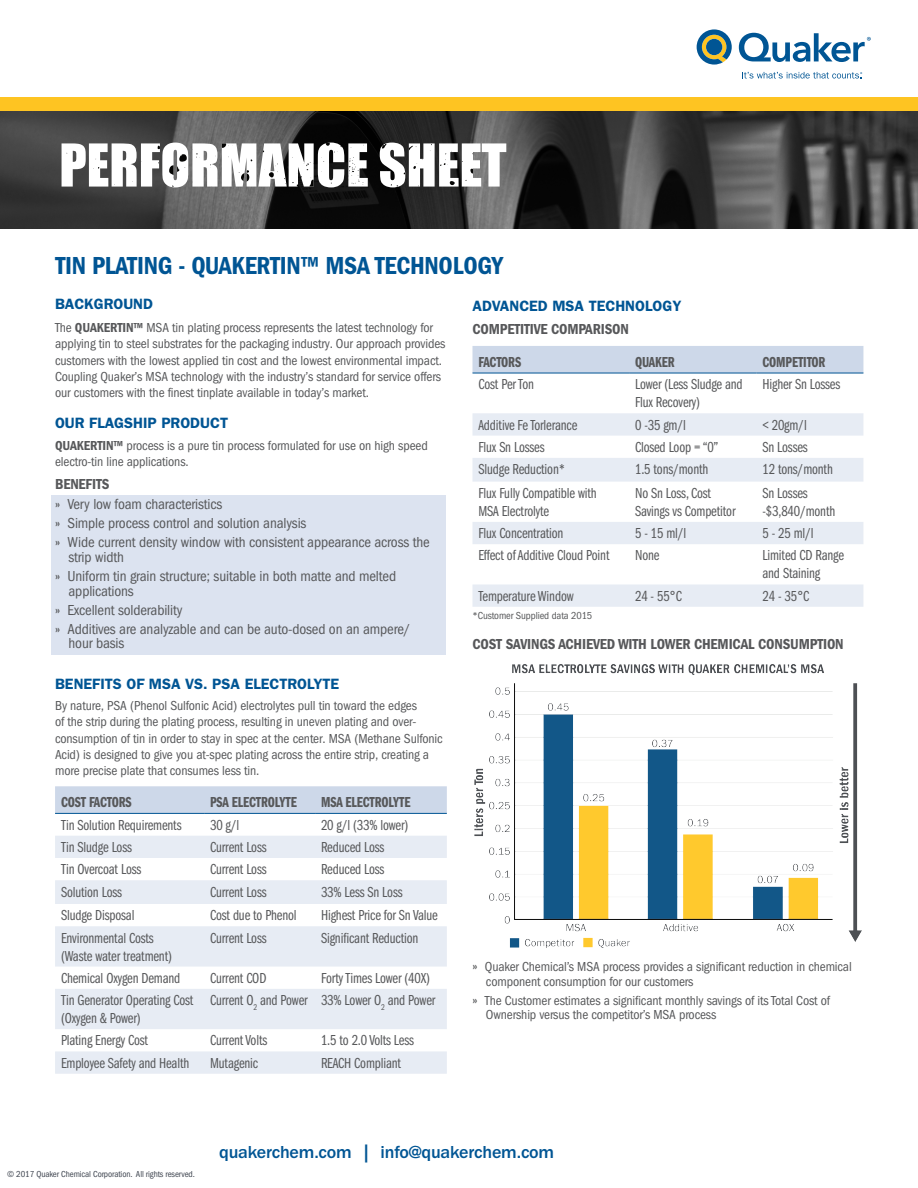
<style>
.page{position:relative;width:918px;height:1188px;background:#fff}
.page>*{position:absolute;margin:0;border:0;box-sizing:border-box;transform-origin:0 0}
.t1{font:25.5px "ITC Franklin Gothic Std Dm Cd";letter-spacing:-.01em;color:#005594}
.t2{font:500 18px "ITC Franklin Gothic Std";letter-spacing:-.01em;color:#005594}
.t3{font:15px/18px "ITC Franklin Gothic Std Bk Cp";letter-spacing:-.01em;color:#57585a}
.t4{font:condensed 15px/14.7px "ITC Franklin Gothic Std";letter-spacing:-.01em;color:#57585a}
.text{font:15px "ITC Franklin Gothic Std Dm Cd";letter-spacing:-.01em;color:#57585a}
.t5{font:15px "ITC Franklin Gothic Std Dm Cp";letter-spacing:-.01em;color:#57585a}
.Blue_Sub_Title{font:600 15px "ITC Franklin Gothic Std";color:#005594}
.text-2{font:600 15px "ITC Franklin Gothic Std";color:#005594}
.text-3{font:condensed 13.5px/16.2px "ITC Franklin Gothic Std";letter-spacing:-.01em;color:#57585a}
.text-4{font:condensed 10.5px "ITC Franklin Gothic Std";letter-spacing:-.01em;color:#57585a}
.t6{font:condensed 9px "ITC Franklin Gothic Std";letter-spacing:-.01em;color:#3e444f}
.s1{font-family:"ITC Franklin Gothic Std Dm Cd";font-stretch:normal}
.s2{font-family:"Franklin Gothic";font-weight:600;font-stretch:normal}
.s3{font-family:"Franklin Gothic";font-weight:600;font-stretch:normal;font-size:15px}
</style>
<div class="page">
<img style="left:0;top:111px;width:918px;height:117px">
<svg style="left:62px;top:143px;width:444px;height:45px"></svg>
<div style="left:0;top:97px;width:918px;height:14px;background:#fec422"></div>
<svg style="left:697px;top:29px;width:35px;height:36px"></svg>
<div style="left:706px;top:39px;width:16px;height:16px;background:#005594;border-radius:50%"></div>
<svg style="left:739px;top:33px;width:132px;height:29px"></svg>
<svg style="left:742px;top:72px;width:120px;height:6px"></svg>
<div style="left:51px;top:495px;width:395px;height:160px;background:#dce3f0"></div>
<svg style="left:55px;top:786px;width:392px;height:27px;background:#ccd7e8"></svg>
<svg style="left:55px;top:836px;width:392px;height:238px;fill:#e7ecf4"></svg>
<hr style="left:55px;top:813px;width:149px;height:1px;background:#005594">
<hr style="left:204px;top:813px;width:111px;height:1px;background:#005594">
<hr style="left:315px;top:813px;width:132px;height:1px;background:#005594">
<div style="left:472px;top:346px;width:391px;height:27px;background:#cdd8e9"></div>
<svg style="left:472px;top:413px;width:391px;height:194px"></svg>
<hr style="left:472px;top:373px;width:157px;height:1px;background:#005594">
<hr style="left:629px;top:373px;width:128px;height:1px;background:#005594">
<hr style="left:757px;top:373px;width:106px;height:1px;background:#005594">
<img style="left:474px;top:664px;width:388px;height:284px">
<p class="t1" style="left:55px;top:251px;width:449px">TIN PLATING - QUAKERTIN™ MSA TECHNOLOGY</p>
<p class="Blue_Sub_Title" style="left:55px;top:295px;width:100px">BACKGROUND</p>
<p class="text-3" style="left:55px;top:320px;width:392px">The <span class="s1">QUAKERTIN™</span> MSA tin plating process represents the latest technology for applying tin to steel substrates for the packaging industry. Our approach provides customers with the lowest applied tin cost and the lowest environmental impact.<br>Coupling Quaker’s MSA technology with the industry’s standard for service offers our customers with the finest tinplate available in today’s market.</p>
<p class="Blue_Sub_Title" style="left:55px;top:414px;width:175px">OUR FLAGSHIP PRODUCT</p>
<p class="text-3" style="left:55px;top:437px;width:374px"><span class="s1">QUAKERTIN™</span> process is a pure tin process formulated for use on high speed electro-tin line applications.</p>
<p class="text" style="left:55px;top:476px;width:56px">BENEFITS</p>
<p class="t4" style="left:55px;top:497px;width:169px"><span class="s2">»</span> Very low foam characteristics</p>
<p class="t4" style="left:55px;top:516px;width:253px"><span class="s2">»</span> Simple process control and solution analysis</p>
<p class="t4" style="left:69px;top:535px;width:363px;text-indent:-14px"><span class="s2">»</span> Wide current density window with consistent appearance across the strip width</p>
<p class="t4" style="left:69px;top:569px;width:329px;text-indent:-14px"><span class="s2">»</span> Uniform tin grain structure; suitable in both matte and melted applications</p>
<p class="t4" style="left:55px;top:602px;width:129px"><span class="s2">»</span> Excellent solderability</p>
<p class="t4" style="left:69px;top:621px;width:343px;text-indent:-14px"><span class="s2">»</span> Additives are analyzable and can be auto-dosed on an ampere/ hour basis</p>
<p class="text-2" style="left:55px;top:674px;width:286px">BENEFITS OF MSA VS. PSA ELECTROLYTE</p>
<p class="text-3" style="left:55px;top:698px;width:389px">By nature, PSA (Phenol Sulfonic Acid) electrolytes pull tin toward the edges<br>of the strip during the plating process, resulting in uneven plating and over&shy;consumption of tin in order to stay in spec at the center. MSA (Methane Sulfonic Acid) is designed to give you at-spec plating across the entire strip, creating a more precise plate that consumes less tin.</p>
<p class="t5" style="left:61px;top:794px;width:72px">COST FACTORS</p>
<p class="t5" style="left:210px;top:794px;width:88px">PSA ELECTROLYTE</p>
<p class="t5" style="left:321px;top:794px;width:91px">MSA ELECTROLYTE</p>
<p class="t3" style="left:61px;top:816px;width:122px">Tin Solution Requirements</p>
<p class="t3" style="left:210px;top:816px;width:31px">30 g/l</p>
<p class="t3" style="left:321px;top:816px;width:89px">20 g/l (33% lower)</p>
<p class="t3" style="left:61px;top:838px;width:72px">Tin Sludge Loss</p>
<p class="t3" style="left:210px;top:838px;width:58px">Current Loss</p>
<p class="t3" style="left:321px;top:838px;width:65px">Reduced Loss</p>
<p class="t3" style="left:61px;top:861px;width:82px">Tin Overcoat Loss</p>
<p class="t3" style="left:210px;top:861px;width:58px">Current Loss</p>
<p class="t3" style="left:321px;top:861px;width:65px">Reduced Loss</p>
<p class="t3" style="left:61px;top:883px;width:62px">Solution Loss</p>
<p class="t3" style="left:210px;top:883px;width:58px">Current Loss</p>
<p class="t3" style="left:321px;top:883px;width:83px">33% Less Sn Loss</p>
<p class="t3" style="left:61px;top:907px;width:75px">Sludge Disposal</p>
<p class="t3" style="left:210px;top:907px;width:88px">Cost due to Phenol</p>
<p class="t3" style="left:321px;top:907px;width:118px">Highest Price for Sn Value</p>
<p class="t3" style="left:61px;top:929px;width:94px">Environmental Costs</p>
<p class="t3" style="left:61px;top:947px;width:112px">(Waste water treatment)</p>
<p class="t3" style="left:210px;top:929px;width:58px">Current Loss</p>
<p class="t3" style="left:321px;top:929px;width:99px">Significant Reduction</p>
<p class="t3" style="left:61px;top:969px;width:121px">Chemical Oxygen Demand</p>
<p class="t3" style="left:210px;top:969px;width:58px">Current COD</p>
<p class="t3" style="left:321px;top:969px;width:110px">Forty Times Lower (40X)</p>
<p class="t3" style="left:61px;top:991px;width:134px">Tin Generator Operating Cost (Oxygen &amp; Power)</p>
<p class="t3" style="left:210px;top:991px;width:99px">Current O<sub>2</sub> and Power</p>
<p class="t3" style="left:321px;top:991px;width:116px">33% Lower O<sub>2</sub> and Power</p>
<p class="t3" style="left:61px;top:1032px;width:89px">Plating Energy Cost</p>
<p class="t3" style="left:210px;top:1032px;width:59px">Current Volts</p>
<p class="t3" style="left:321px;top:1032px;width:94px">1.5 to 2.0 Volts Less</p>
<p class="t3" style="left:61px;top:1054px;width:130px">Employee Safety and Health</p>
<p class="t3" style="left:210px;top:1054px;width:50px">Mutagenic</p>
<p class="t3" style="left:321px;top:1054px;width:82px">REACH Compliant</p>
<p class="Blue_Sub_Title" style="left:472px;top:297px;width:210px">ADVANCED MSA TECHNOLOGY</p>
<p class="text" style="left:472px;top:320px;width:158px">COMPETITIVE COMPARISON</p>
<p class="t5" style="left:478px;top:354px;width:44px">FACTORS</p>
<p class="t5" style="left:635px;top:354px;width:41px">QUAKER</p>
<p class="t5" style="left:763px;top:354px;width:65px">COMPETITOR</p>
<p class="t3" style="left:478px;top:376px;width:57px">Cost Per Ton</p>
<p class="t3" style="left:635px;top:376px;width:109px">Lower (Less Sludge and<br>Flux Recovery)</p>
<p class="t3" style="left:763px;top:376px;width:79px">Higher Sn Losses</p>
<p class="t3" style="left:478px;top:416px;width:100px">Additive Fe Torlerance</p>
<p class="t3" style="left:635px;top:416px;width:52px">0 -35 gm/l</p>
<p class="t3" style="left:763px;top:416px;width:46px">&lt; 20gm/l</p>
<p class="t3" style="left:478px;top:438px;width:68px">Flux Sn Losses</p>
<p class="t3" style="left:635px;top:438px;width:85px">Closed Loop = “0”</p>
<p class="t3" style="left:763px;top:438px;width:47px">Sn Losses</p>
<p class="t3" style="left:478px;top:460px;width:88px">Sludge Reduction*</p>
<p class="t3" style="left:635px;top:460px;width:75px">1.5 tons/month</p>
<p class="t3" style="left:763px;top:460px;width:72px">12 tons/month</p>
<p class="t3" style="left:478px;top:484px;width:120px">Flux Fully Compatible with<br>MSA Electrolyte</p>
<p class="t3" style="left:635px;top:484px;width:102px">No Sn Loss, Cost<br>Savings vs Competitor</p>
<p class="t3" style="left:763px;top:484px;width:47px">Sn Losses</p>
<p class="t3" style="left:763px;top:502px;width:74px">-$3,840/month</p>
<p class="t3" style="left:478px;top:524px;width:86px">Flux Concentration</p>
<p class="t3" style="left:635px;top:524px;width:53px">5 - 15 ml/l</p>
<p class="t3" style="left:763px;top:524px;width:53px">5 - 25 ml/l</p>
<p class="t3" style="left:478px;top:547px;width:133px">Effect of Additive Cloud Point</p>
<p class="t3" style="left:635px;top:547px;width:26px">None</p>
<p class="t3" style="left:763px;top:547px;width:83px">Limited CD Range and Staining</p>
<p class="t3" style="left:478px;top:587px;width:97px">Temperature Window</p>
<p class="t3" style="left:635px;top:587px;width:48px">24 - 55°C</p>
<p class="t3" style="left:763px;top:587px;width:48px">24 - 35°C</p>
<p class="text-4" style="left:472px;top:609px;width:121px">*Customer Supplied data 2015</p>
<p class="text" style="left:472px;top:636px;width:373px">COST SAVINGS ACHIEVED WITH LOWER CHEMICAL CONSUMPTION</p>
<p class="text-3" style="left:486px;top:959px;width:367px;line-height:14.7px;text-indent:-14px"><span class="s3">»</span> Quaker Chemical’s MSA process provides a significant reduction in chemical component consumption for our customers</p>
<p class="text-3" style="left:486px;top:993px;width:346px;line-height:14.7px;text-indent:-14px"><span class="s3">»</span> The Customer estimates a significant monthly savings of its Total Cost of<br>Ownership versus the competitor’s MSA process</p>
<p class="t6" style="left:7px;top:1169px;width:189px">© 2017 Quaker Chemical Corporation. All rights reserved.</p>
<h2 class="t2" style="left:219px;top:1142px;width:337px">quakerchem.com | info@quakerchem.com</h2>
</div>
